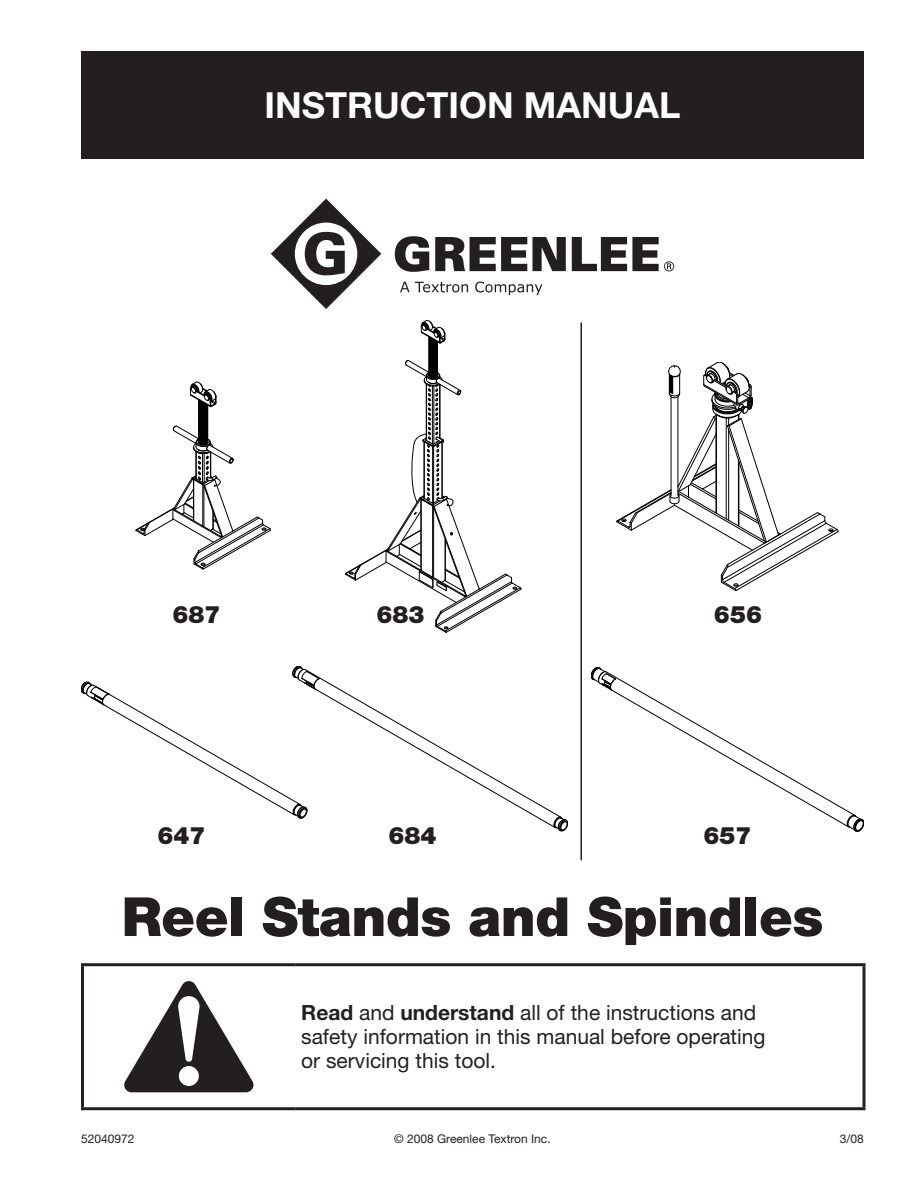
<style>
.page{position:relative;width:918px;height:1188px;background:#fff}
.page>*{position:absolute;margin:0;border:0;box-sizing:border-box;transform-origin:0 0}
.t1{font:900 54px "Helvetica Neue LT Std";letter-spacing:-.01em;color:#231f20}
.t2{font:700 36px "Helvetica Neue LT Std";color:#fff}
.t3{font:900 24px "Helvetica Neue LT Std";color:#231f20}
.Warning_page_1{font:21px/24px "Helvetica Neue LT Std";color:#231f20}
.t4{font:12px "Helvetica Neue LT Std";color:#231f20}
.s1{font-weight:700}
</style>
<div class="page">
<div style="left:81px;top:51px;width:783px;height:108px;background:#231f20"></div>
<svg style="left:271px;top:199px;width:110px;height:110px"></svg>
<svg style="left:435px;top:237px;width:131px;height:34px"></svg>
<svg style="left:572px;top:237px;width:102px;height:34px"></svg>
<svg style="left:395px;top:236px;width:34px;height:36px"></svg>
<svg style="left:400px;top:282px;width:68px;height:10px"></svg>
<svg style="left:475px;top:282px;width:67px;height:13px"></svg>
<hr style="left:295px;top:963px;width:571px;height:3px;background:#231f20">
<svg style="left:862px;top:966px;width:4px;height:141px"></svg>
<hr style="left:295px;top:1107px;width:571px;height:3px;background:#231f20">
<hr style="left:81px;top:963px;width:214px;height:3px;background:#231f20">
<hr style="left:81px;top:966px;width:3px;height:141px;background:#231f20">
<hr style="left:81px;top:1107px;width:214px;height:3px;background:#231f20">
<svg style="left:124px;top:981px;width:130px;height:111px"></svg>
<svg style="left:616px;top:362px;width:222px;height:229px"></svg>
<svg style="left:591px;top:667px;width:273px;height:165px"></svg>
<svg style="left:81px;top:666px;width:487px;height:165px"></svg>
<svg style="left:136px;top:382px;width:135px;height:187px"></svg>
<svg style="left:345px;top:320px;width:176px;height:313px"></svg>
<hr style="left:580px;top:322px;width:2px;height:538px;background:#231f20">
<p class="t2" style="left:265px;top:83px;width:417px">INSTRUCTION MANUAL</p>
<p class="t3" style="left:172px;top:600px;width:50px">687</p>
<p class="t3" style="left:376px;top:600px;width:50px">683</p>
<p class="t3" style="left:714px;top:600px;width:50px">656</p>
<p class="t3" style="left:157px;top:821px;width:50px">647</p>
<p class="t3" style="left:388px;top:821px;width:50px">684</p>
<p class="t3" style="left:703px;top:821px;width:50px">657</p>
<p class="t1" style="left:122px;top:885px;width:703px">Reel Stands and Spindles</p>
<p class="Warning_page_1" style="left:301px;top:1000px;width:466px"><span class="s1">Read</span> and <span class="s1">understand</span> all of the instructions and safety information in this manual before operating or servicing this tool.</p>
<p class="t4" style="left:81px;top:1131px;width:55px">52040972</p>
<p class="t4" style="left:394px;top:1131px;width:158px">© 2008 Greenlee Textron Inc.</p>
<p class="t4" style="left:840px;top:1131px;width:26px">3/08</p>
</div>
